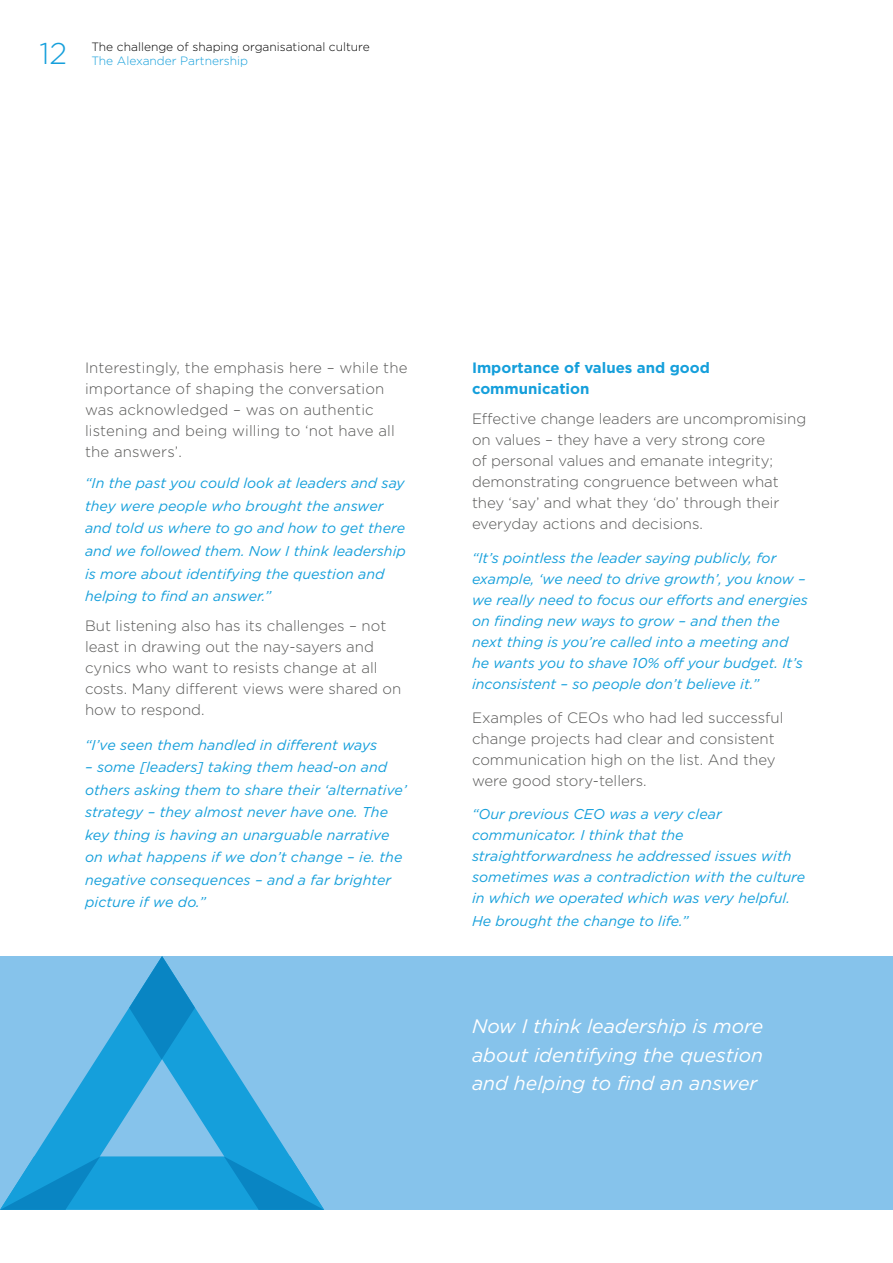
<style>
.page{position:relative;width:893px;height:1263px;background:#fff}
.page>*{position:absolute;margin:0;border:0;box-sizing:border-box;transform-origin:0 0}
.t1{font:300 30px "Gotham";color:#159fdb}
.t2{font:italic 19.5px/28.5px "Gotham";color:#fff;text-align:justify}
.t3{font:300 15px/21px "Gotham";color:#575756}
.t4{font:700 15px/21px "Gotham";color:#159fdb}
.t5{font:italic 14.25px/22.5px "Gotham";color:#159fdb}
.t6{font:300 12px "Gotham";color:#000}
.t7{font:300 12px "Gotham";color:#159fdb}
</style>
<div class="page">
<div style="left:0;top:956px;width:893px;height:254px;background:#86c3eb"></div>
<svg style="left:34px;top:1008px;width:95px;height:148px"></svg>
<svg style="left:129px;top:1008px;width:161px;height:148px"></svg>
<svg style="left:129px;top:956px;width:66px;height:103px"></svg>
<svg style="left:0;top:1156px;width:324px;height:54px;background:#1e9dd7"></svg>
<h1 class="t1" style="left:39px;top:34px;width:29px">12</h1>
<p class="t6" style="left:91px;top:39px;width:280px">The challenge of shaping organisational culture</p>
<p class="t7" style="left:91px;top:53px;width:158px">The Alexander Partnership</p>
<p class="t3" style="left:85px;top:357px;width:324px">Interestingly, the emphasis here – while the importance of shaping the conversation was acknowledged – was on authentic listening and being willing to ‘not have all the answers’.</p>
<p class="t5" style="left:85px;top:472px;width:322px">“In the past you could look at leaders and say they were people who brought the answer and told us where to go and how to get there and we followed them. Now I think leadership is more about identifying the question and helping to find an answer.”</p>
<p class="t3" style="left:85px;top:614px;width:318px">But listening also has its challenges – not least in drawing out the nay-sayers and cynics who want to resists change at all costs. Many different views were shared on how to respond.</p>
<p class="t5" style="left:85px;top:733px;width:294px">“I’ve seen them handled in different ways</p>
<p class="t5" style="left:85px;top:756px;width:323px">– some [leaders] taking them head-on and others asking them to share their ‘alternative’ strategy – they almost never have one. The key thing is having an unarguable narrative on what happens if we don’t change – ie. the negative consequences – and a far brighter picture if we do.”</p>
<p class="t4" style="left:472px;top:358px;width:239px">Importance of values and good communication</p>
<p class="t3" style="left:472px;top:408px;width:336px">Effective change leaders are uncompromising on values – they have a very strong core<br>of personal values and emanate integrity; demonstrating congruence between what they ‘say’ and what they ‘do’ through their everyday actions and decisions.</p>
<p class="t5" style="left:472px;top:547px;width:337px;line-height:21px">“It’s pointless the leader saying publicly, for example, ‘we need to drive growth’, you know – we really need to focus our efforts and energies on finding new ways to grow – and then the next thing is you’re called into a meeting and he wants you to shave 10% off your budget. It’s inconsistent – so people don’t believe it.”</p>
<p class="t3" style="left:472px;top:706px;width:313px">Examples of CEOs who had led successful change projects had clear and consistent communication high on the list. And they were good story-tellers.</p>
<p class="t5" style="left:472px;top:803px;width:335px;line-height:21px">“Our previous CEO was a very clear communicator. I think that the straightforwardness he addressed issues with sometimes was a contradiction with the culture in which we operated which was very helpful.</p>
<p class="t5" style="left:472px;top:909px;width:218px">He brought the change to life.”</p>
<h2 class="t2" style="left:472px;top:1012px;width:293px">Now I think leadership is more about identifying the question and helping to find an answer</h2>
</div>
